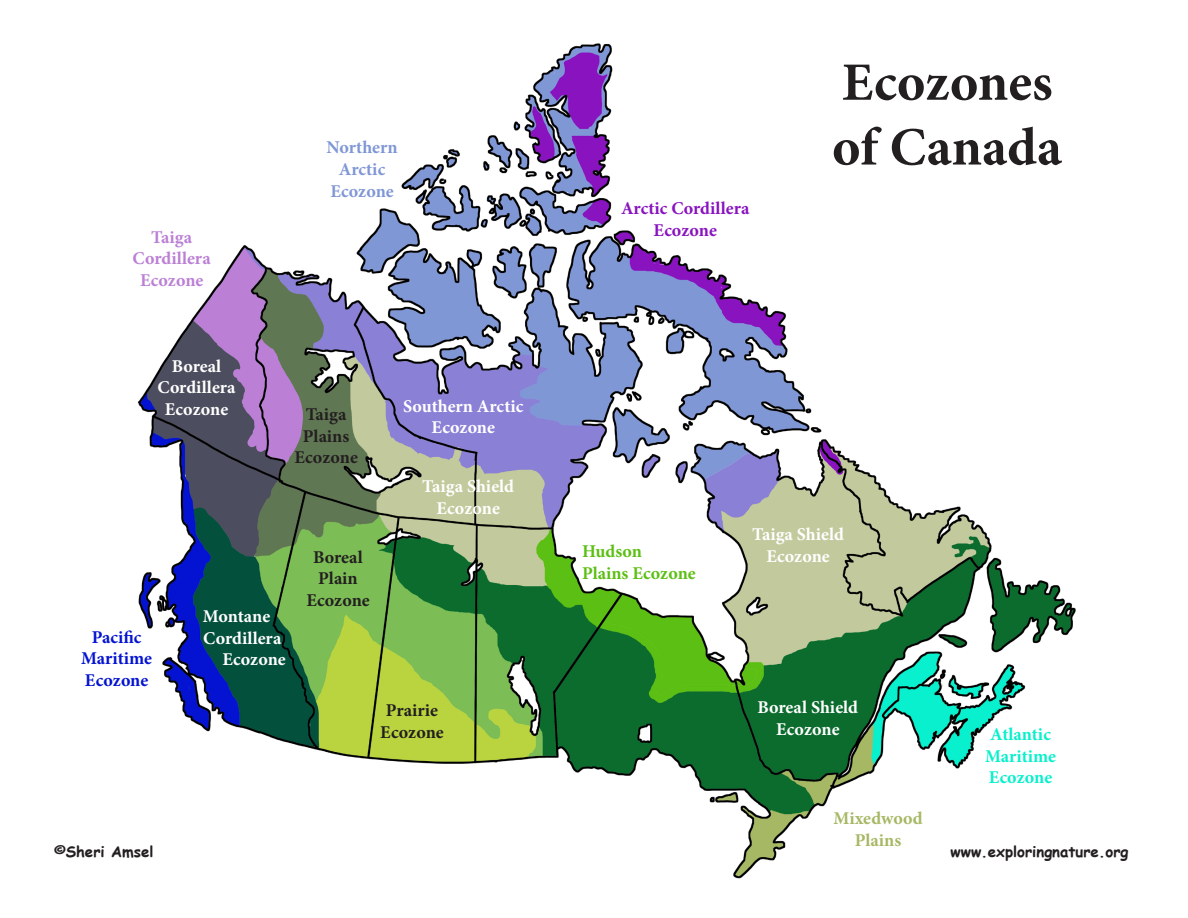
<style>
.page{position:relative;width:1188px;height:918px;background:#fff}
.page>*{position:absolute;margin:0;border:0;box-sizing:border-box;transform-origin:0 0}
.t1{font:700 54px "Minion Pro";color:#231f20}
.t2{font:700 18px/21.6px "Minion Pro";color:#fff;text-align:center}
.t3{font:700 18px/21.6px "Minion Pro";color:#231f20;text-align:center}
.t4{font:700 18px "Minion Pro";color:#08f0cd}
.t5{font:700 18px/21.6px "Minion Pro";color:#8813bf;text-align:center}
.t6{font:700 18px "Minion Pro";color:#0413d1}
.t7{font:700 18px "Minion Pro";color:#bb80d6}
.t8{font:700 18px/21.6px "Minion Pro";color:#8097d6;text-align:center}
.t9{font:700 18px "Minion Pro";color:#5cbf13}
.t10{font:700 18px/21.6px "Minion Pro";color:#a6b864;text-align:center}
.t11{font:700 15px "Comic Sans MS";color:#231f20}
</style>
<div class="page">
<img style="left:138px;top:43px;width:938px;height:836px">
<p class="t7" style="left:151px;top:224px;width:42px">Taiga</p>
<p class="t7" style="left:133px;top:246px;width:80px">Cordillera</p>
<p class="t7" style="left:140px;top:267px;width:65px">Ecozone</p>
<p class="t8" style="left:327px;top:137px;width:72px">Northern<br>Arctic</p>
<p class="t8" style="left:330px;top:180px;width:65px">Ecozone</p>
<p class="t2" style="left:172px;top:355px;width:51px">Boreal</p>
<p class="t2" style="left:157px;top:376px;width:80px">Cordillera</p>
<p class="t2" style="left:165px;top:398px;width:65px">Ecozone</p>
<p class="t3" style="left:306px;top:403px;width:42px">Taiga</p>
<p class="t3" style="left:303px;top:425px;width:48px">Plains</p>
<p class="t3" style="left:294px;top:447px;width:65px">Ecozone</p>
<p class="t2" style="left:403px;top:395px;width:122px">Southern Arctic</p>
<p class="t2" style="left:432px;top:416px;width:65px">Ecozone</p>
<p class="t2" style="left:422px;top:475px;width:93px">Taiga Shield</p>
<p class="t2" style="left:436px;top:497px;width:65px">Ecozone</p>
<p class="t6" style="left:92px;top:624px;width:51px">Pacific</p>
<p class="t6" style="left:81px;top:646px;width:72px">Maritime</p>
<p class="t6" style="left:85px;top:667px;width:65px">Ecozone</p>
<p class="t2" style="left:203px;top:605px;width:69px">Montane</p>
<p class="t2" style="left:203px;top:627px;width:80px">Cordillera</p>
<p class="t2" style="left:222px;top:649px;width:65px">Ecozone</p>
<p class="t3" style="left:306px;top:546px;width:65px">Boreal<br>Plain<br>Ecozone</p>
<p class="t3" style="left:380px;top:699px;width:65px">Prairie<br>Ecozone</p>
<p class="t5" style="left:621px;top:197px;width:130px">Arctic Cordillera<br>Ecozone</p>
<p class="t1" style="left:842px;top:44px;width:212px">Ecozones</p>
<p class="t1" style="left:832px;top:109px;width:232px">of Canada</p>
<p class="t9" style="left:582px;top:539px;width:61px">Hudson</p>
<p class="t9" style="left:582px;top:561px;width:115px">Plains Ecozone</p>
<p class="t2" style="left:752px;top:523px;width:93px">Taiga Shield</p>
<p class="t2" style="left:766px;top:545px;width:65px">Ecozone</p>
<p class="t2" style="left:758px;top:696px;width:102px">Boreal Shield<br>Ecozone</p>
<p class="t4" style="left:990px;top:721px;width:62px">Atlantic</p>
<p class="t4" style="left:985px;top:743px;width:72px">Maritime</p>
<p class="t4" style="left:989px;top:765px;width:65px">Ecozone</p>
<p class="t10" style="left:833px;top:807px;width:91px">Mixedwood<br>Plains</p>
<p class="t11" style="left:54px;top:840px;width:101px">©Sheri Amsel</p>
<p class="t11" style="left:951px;top:840px;width:179px">www.exploringnature.org</p>
</div>
